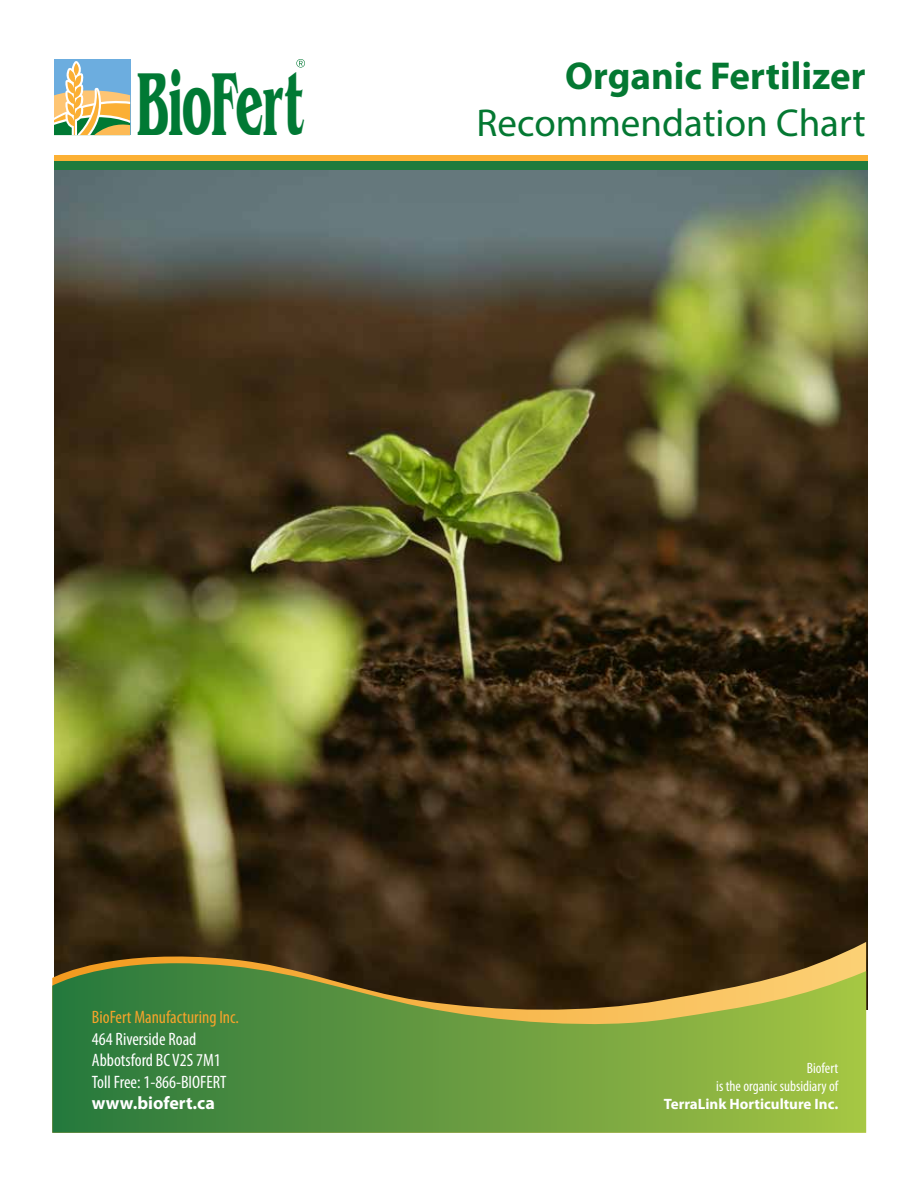
<style>
.page{position:relative;width:918px;height:1188px;background:#fff}
.page>*{position:absolute;margin:0;border:0;box-sizing:border-box;transform-origin:0 0}
.t1{font:700 91.8px "Benguiat IT Cby BT";letter-spacing:-.025em;color:#007934;scale:.49 1}
.t2{font:39px "Myriad Pro";color:#047832}
.t3{font:700 39px "Myriad Pro";color:#047832}
.t4{font:condensed 18px/21.6px "Myriad Pro";color:#fff}
.t5{font:condensed 18px "Myriad Pro";color:#f6a32b}
.t6{font:700 18px "Myriad Pro";color:#fff}
.t7{font:condensed 15px/18px "Myriad Pro";color:#fff;text-align:right}
.t8{font:700 15px "Myriad Pro";color:#fff}
</style>
<div class="page">
<img style="left:54px;top:170px;width:813px;height:839px">
<svg style="left:54px;top:942px;width:812px;height:21px;background:#402d11"></svg>
<svg style="left:52px;top:963px;width:814px;height:170px;background:#678d3b"></svg>
<div style="left:54px;top:59px;width:76px;height:76px;background:#6caddf"></div>
<svg style="left:296px;top:59px;width:9px;height:9px"></svg>
<svg style="left:54px;top:61px;width:76px;height:74px"></svg>
<div style="left:54px;top:160px;width:813px;height:10px;background:#1f7b3d"></div>
<div style="left:54px;top:155px;width:813px;height:5px;background:#fcb034"></div>
<h1 class="t1" style="left:136px;top:47px;width:345px">BioFert</h1>
<h2 class="t3" style="left:565px;top:51px;width:302px">Organic Fertilizer</h2>
<h2 class="t2" style="left:477px;top:99px;width:391px">Recommendation Chart</h2>
<p class="t5" style="left:92px;top:1006px;width:149px">BioFert Manufacturing Inc.</p>
<p class="t4" style="left:92px;top:1028px;width:136px">464 Riverside Road<br>Abbotsford BC V2S 7M1<br>Toll Free: 1-866-BIOFERT</p>
<p class="t6" style="left:92px;top:1092px;width:125px">www.biofert.ca</p>
<p class="t7" style="left:716px;top:1059px;width:123px">Biofert<br>is the organic subsidiary of</p>
<p class="t8" style="left:664px;top:1095px;width:176px">TerraLink Horticulture Inc.</p>
</div>
